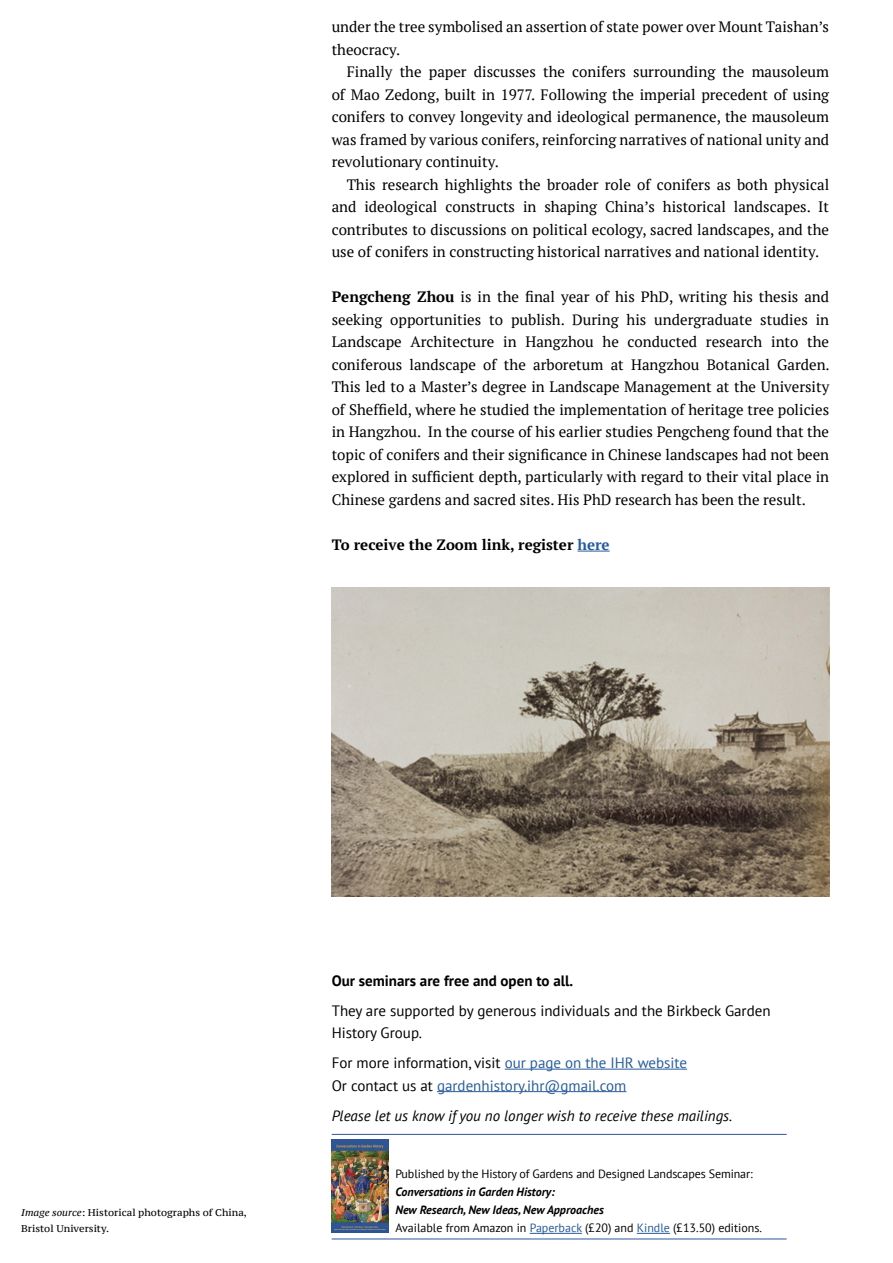
<style>
.page{position:relative;width:893px;height:1263px;background:#fff}
.page>*{position:absolute;margin:0;border:0;box-sizing:border-box;transform-origin:0 0}
.t1{font:15px/22.5px "PT Serif";color:#000;text-align:justify}
.t2{font:15px/22.5px "PT Sans";color:#275b9b}
.t3{font:15px/22.5px "PT Sans";color:#000}
.t4{font:italic 15px "PT Sans";color:#000}
.t5{font:700 15px "PT Serif";color:#000}
.t6{font:700 15px "PT Sans";color:#000}
.t7{font:italic 700 12px/18px "PT Sans";color:#000}
.t8{font:12px "PT Sans";letter-spacing:-.01em;color:#000}
.t9{font:9.75px/16.5px "PT Serif Caption";color:#000}
.s1{font-weight:700}
.s2{color:#275b9b}
.s3{font-style:italic}
.s4{color:#000}
.s5{font-weight:400;font-style:normal}
.s6{font-weight:400;font-style:normal;color:#275b9b}
</style>
<div class="page">
<hr style="left:505px;top:1069px;width:182px;height:1px;background:#275b9b">
<hr style="left:437px;top:1091px;width:189px;height:1px;background:#275b9b">
<img style="left:332px;top:1140px;width:56px;height:92px">
<hr style="left:332px;top:1134px;width:455px;height:1px;background:#2f5596">
<hr style="left:332px;top:1239px;width:455px;height:1px;background:#2f5596">
<hr style="left:530px;top:1233px;width:52px;height:1px;background:#275b9b">
<hr style="left:637px;top:1233px;width:33px;height:1px;background:#275b9b">
<hr style="left:577px;top:551px;width:33px;height:1px;background:#275b9b">
<img style="left:332px;top:588px;width:497px;height:308px">
<p class="t1" style="left:332px;top:16px;width:499px">under the tree symbolised an assertion of state power over Mount Taishan’s theocracy.</p>
<p class="t1" style="left:332px;top:61px;width:499px;text-indent:15px">Finally the paper discusses the conifers surrounding the mausoleum of Mao Zedong, built in 1977. Following the imperial precedent of using conifers to convey longevity and ideological permanence, the mausoleum was framed by various conifers, reinforcing narratives of national unity and revolutionary continuity.</p>
<p class="t1" style="left:332px;top:173px;width:499px;text-indent:15px">This research highlights the broader role of conifers as both physical and ideological constructs in shaping China’s historical landscapes. It contributes to discussions on political ecology, sacred landscapes, and the use of conifers in constructing historical narratives and national identity.</p>
<p class="t1" style="left:332px;top:286px;width:500px"><span class="s1">Pengcheng Zhou</span> is in the final year of his PhD, writing his thesis and seeking opportunities to publish. During his undergraduate studies in Landscape Architecture in Hangzhou he conducted research into the coniferous landscape of the arboretum at Hangzhou Botanical Garden.<br>This led to a Master’s degree in Landscape Management at the University of Sheffield, where he studied the implementation of heritage tree policies in Hangzhou. In the course of his earlier studies Pengcheng found that the topic of conifers and their significance in Chinese landscapes had not been explored in sufficient depth, particularly with regard to their vital place in Chinese gardens and sacred sites. His PhD research has been the result.</p>
<p class="t5" style="left:332px;top:535px;width:280px">To receive the Zoom link, register <span class="s2">here</span></p>
<p class="t9" style="left:21px;top:1204px;width:227px"><span class="s3">Image source</span>: Historical photographs of China,<br>Bristol University.</p>
<p class="t6" style="left:332px;top:970px;width:243px">Our seminars are free and open to all.</p>
<p class="t3" style="left:332px;top:999px;width:440px">They are supported by generous individuals and the Birkbeck Garden<br>History Group.</p>
<p class="t2" style="left:332px;top:1051px;width:357px"><span class="s4">For more information, visit</span> our page on the IHR website<br><span class="s4">Or contact us at</span> gardenhistory.ihr@gmail.com</p>
<p class="t4" style="left:332px;top:1105px;width:402px">Please let us know if you no longer wish to receive these mailings.</p>
<p class="t8" style="left:395px;top:1166px;width:359px">Published by the History of Gardens and Designed Landscapes Seminar:</p>
<p class="t7" style="left:395px;top:1183px;width:368px">Conversations in Garden History:<br>New Research, New Ideas, New Approaches<br><span class="s5">Available from Amazon in</span> <span class="s6">Paperback</span> <span class="s5">(£20) and</span> <span class="s6">Kindle</span> <span class="s5">(£13.50) editions.</span></p>
</div>
